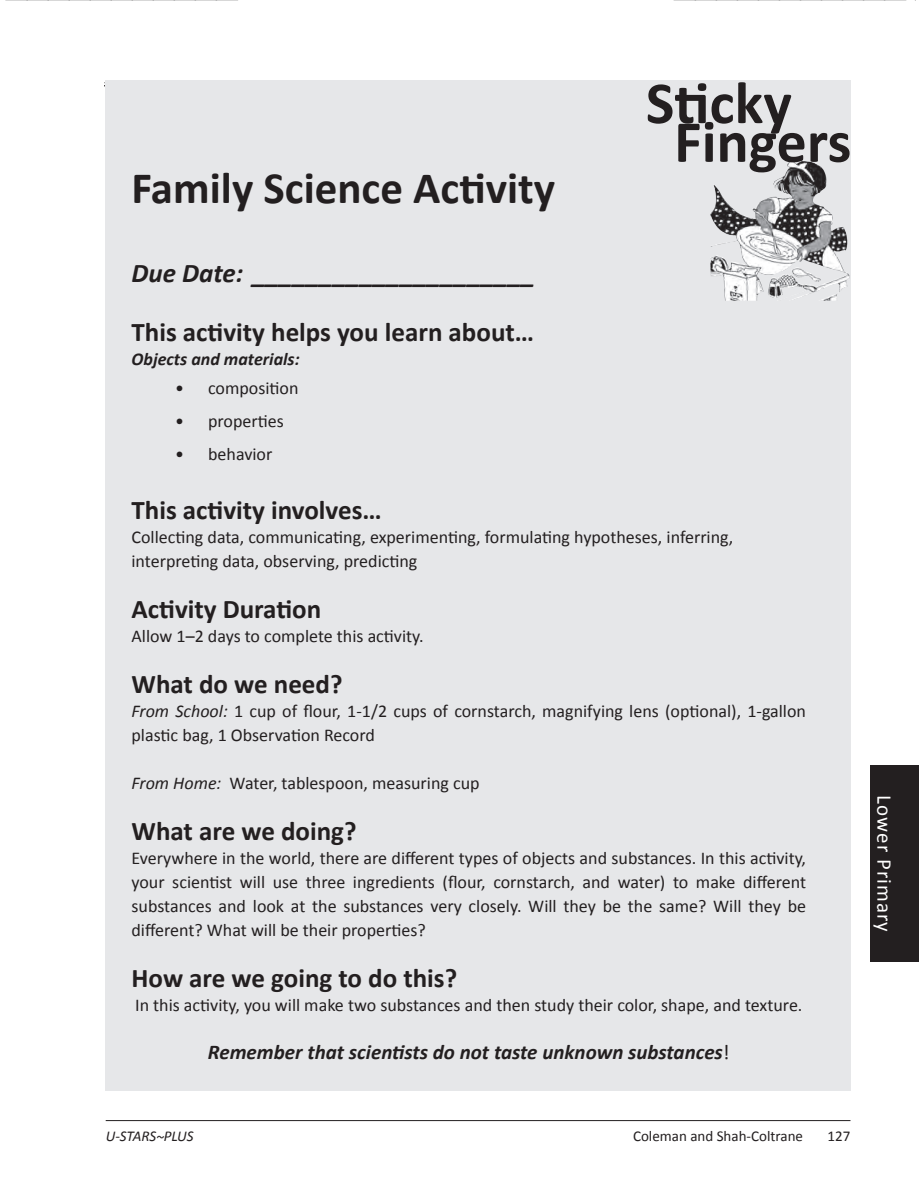
<style>
.page{position:relative;width:919px;height:1188px;background:#fff}
.page>*{position:absolute;margin:0;border:0;box-sizing:border-box;transform-origin:0 0}
.t1{font:700 60px "Calibri";color:#231f20}
.t2{font:700 45px "Calibri";color:#231f20}
.t3{font:700 27px "Calibri";color:#231f20}
.t4{font:italic 700 27px "Calibri";color:#231f20}
.t5{font:italic 700 21px "Calibri";color:#231f20}
.t6{font:21px "Calibri";letter-spacing:.05em;color:#fff}
.t7{font:18px/24px "Calibri";color:#231f20}
.t8{font:italic 700 18px "Calibri";color:#231f20}
.t9{font:15px "Calibri";color:#231f20}
.t10{font:italic 15px "Calibri";letter-spacing:-.005em;color:#231f20}
.s1{font-style:italic}
.s2{font-weight:400;font-style:normal}
</style>
<div class="page">
<hr style="left:106px;top:1120px;width:744px;height:1px;background:#231f20">
<div style="left:869px;top:765px;width:49px;height:197px;background:#231f20"></div>
<div style="left:104px;top:80px;width:746px;height:1010px;background:#e6e7e9"></div>
<img style="left:710px;top:160px;width:137px;height:141px">
<svg style="left:5px;top:0;width:233px;height:1px"></svg>
<svg style="left:673px;top:0;width:232px;height:1px"></svg>
<h2 class="t2" style="left:131px;top:161px;width:425px">Family Science Activity</h2>
<h3 class="t4" style="left:131px;top:256px;width:405px">Due Date: _____________________</h3>
<h3 class="t3" style="left:131px;top:315px;width:404px">This activity helps you learn about…</h3>
<p class="t8" style="left:131px;top:348px;width:169px">Objects and materials:</p>
<p class="t7" style="left:175px;top:375px;width:125px">• composition</p>
<p class="t7" style="left:175px;top:408px;width:110px">• properties</p>
<p class="t7" style="left:175px;top:441px;width:99px">• behavior</p>
<h1 class="t1" style="left:645px;top:66px;width:147px">Sticky</h1>
<h1 class="t1" style="left:673px;top:105px;width:179px">Fingers</h1>
<h3 class="t3" style="left:131px;top:494px;width:251px">This activity involves…</h3>
<p class="t7" style="left:131px;top:524px;width:603px">Collecting data, communicating, experimenting, formulating hypotheses, inferring, interpreting data, observing, predicting</p>
<h3 class="t3" style="left:131px;top:593px;width:191px">Activity Duration</h3>
<p class="t7" style="left:131px;top:623px;width:293px">Allow 1–2 days to complete this activity.</p>
<h3 class="t3" style="left:131px;top:668px;width:212px">What do we need?</h3>
<p class="t7" style="left:131px;top:698px;width:675px"><span class="s1">From School:</span> 1 cup of flour, 1-1/2 cups of cornstarch, magnifying lens (optional), 1-gallon plastic bag, 1 Observation Record</p>
<p class="t7" style="left:131px;top:770px;width:349px"><span class="s1">From Home:</span> Water, tablespoon, measuring cup</p>
<h3 class="t3" style="left:131px;top:815px;width:226px">What are we doing?</h3>
<p class="t7" style="left:131px;top:845px;width:675px;text-align:justify">Everywhere in the world, there are different types of objects and substances. In this activity, your scientist will use three ingredients (flour, cornstarch, and water) to make different substances and look at the substances very closely. Will they be the same? Will they be different? What will be their properties?</p>
<h3 class="t3" style="left:131px;top:962px;width:327px">How are we going to do this?</h3>
<p class="t7" style="left:135px;top:992px;width:668px">In this activity, you will make two substances and then study their color, shape, and texture.</p>
<p class="t5" style="left:208px;top:1039px;width:523px">Remember that scientists do not taste unknown substances<span class="s2">!</span></p>
<p class="t6" style="left:897px;top:795px;width:138px;rotate:90deg">Lower Primary</p>
<p class="t10" style="left:106px;top:1127px;width:89px">U-STARS~PLUS</p>
<p class="t9" style="left:632px;top:1127px;width:171px">Coleman and Shah-Coltrane</p>
<p class="t9" style="left:827px;top:1127px;width:24px">127</p>
</div>
